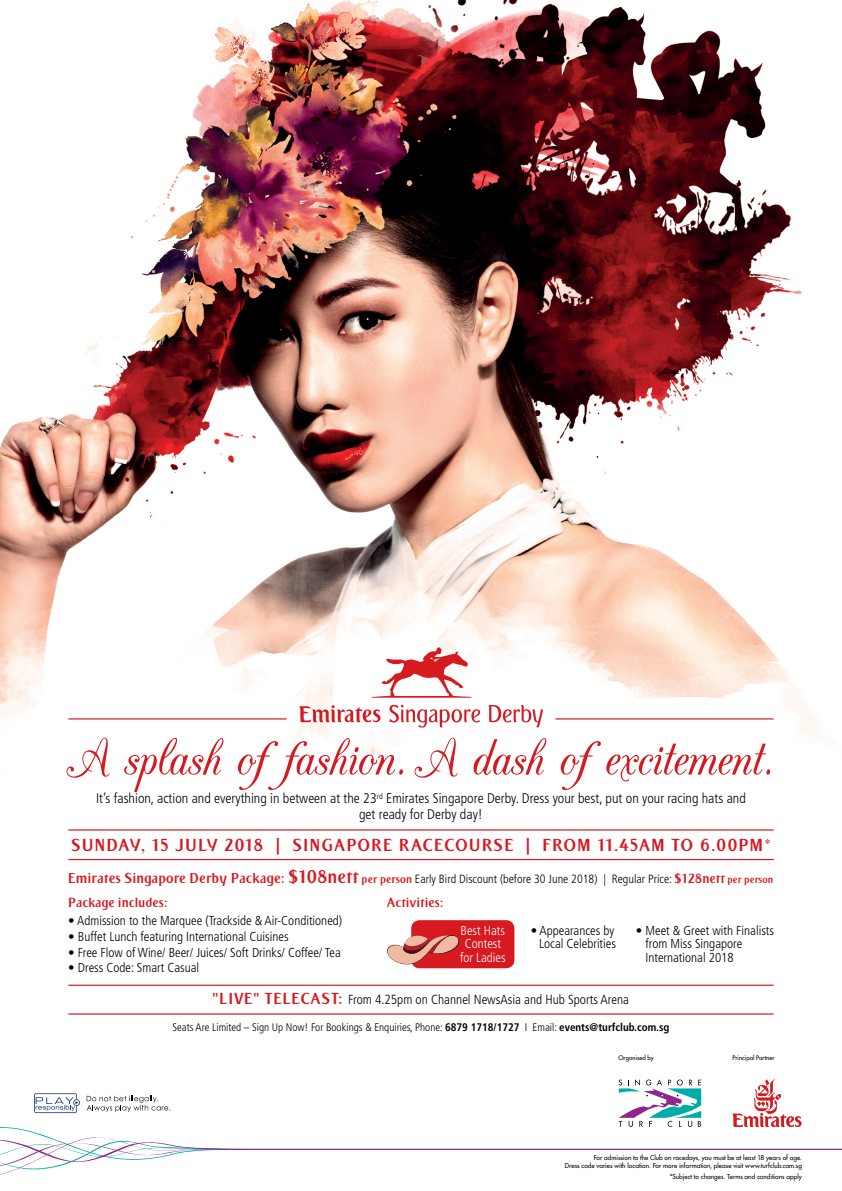
<style>
.page{position:relative;width:842px;height:1191px;background:#fff}
.page>*{position:absolute;margin:0;border:0;box-sizing:border-box;transform-origin:0 0}
.t1{font:62.4px "CAC Champagne";letter-spacing:-.01em;color:#d71920}
.t2{font:17px "EK03 Plain B02";letter-spacing:.055em;color:#d71920}
.t3{font:300 condensed 14px/15.6px "Frutiger";color:#000;text-align:center}
.t4{font:300 condensed 13.2px "Frutiger";color:#000}
.t5{font:300 condensed 13px/13.6px "Frutiger";color:#000;text-align:right}
.t6{font:13px "EK03 Plain B02";color:#d71920}
.t7{font:300 condensed 13px/13.6px "Frutiger";color:#fff;text-align:center}
.t8{font:300 condensed 12px "Frutiger";color:#000}
.t9{font:300 condensed 11px "Frutiger";color:#000}
.t10{font:6.5px/7.9px "Futura";color:#000;text-align:right}
.t11{font:6.1px "Futura";color:#000}
.s1{font-family:"EK03 Plain B02";font-weight:400;font-stretch:normal;font-size:14px;color:#d71920}
.s2{font-family:"EK03 Plain B02";font-weight:400;font-stretch:normal;font-size:18px;color:#d71920}
.s3{font-family:"EK03 Plain B02";font-weight:400;font-stretch:normal;font-size:11px;color:#d71920}
.s4{font-family:"EK03 Plain B02";font-weight:400;font-stretch:normal;font-size:13px;color:#d71920}
.s5{font-family:"EK03 Plain B02";font-weight:400;font-stretch:normal;font-size:10px;color:#d71920}
.s6{font-family:"EK03 Plain B02";font-weight:400;font-stretch:normal;font-size:15.6px;color:#d71920}
.s7{font-weight:700}
</style>
<div class="page">
<img style="left:0;top:0;width:829px;height:1015px">
<hr style="left:68px;top:829px;width:706px;height:1px;background:#d71920">
<hr style="left:68px;top:859px;width:706px;height:1px;background:#d71920">
<hr style="left:68px;top:984px;width:706px;height:1px;background:#d71920">
<hr style="left:68px;top:1013px;width:706px;height:1px;background:#d71920">
<svg style="left:0;top:1079px;width:842px;height:96px"></svg>
<svg style="left:371px;top:647px;width:101px;height:50px"></svg>
<svg style="left:299px;top:705px;width:81px;height:17px"></svg>
<svg style="left:389px;top:705px;width:91px;height:22px"></svg>
<svg style="left:488px;top:705px;width:55px;height:22px"></svg>
<hr style="left:555px;top:718px;width:219px;height:1px;background:#d71920">
<hr style="left:68px;top:718px;width:219px;height:1px;background:#d71920">
<div style="left:411px;top:920px;width:103px;height:48px;background:#d71920;border-radius:9px"></div>
<svg style="left:386px;top:935px;width:74px;height:30px"></svg>
<h1 class="t1" style="left:66px;top:726px;width:711px">A splash of fashion. A dash of excitement.</h1>
<p class="t3" style="left:96px;top:790px;width:651px">It’s fashion, action and everything in between at the 23<sup>rd</sup> Emirates Singapore Derby. Dress your best, put on your racing hats and get ready for Derby day!</p>
<h2 class="t2" style="left:71px;top:835px;width:702px">SUNDAY, 15 JULY 2018 | SINGAPORE RACECOURSE | FROM 11.45AM TO 6.00PM*</h2>
<p class="t8" style="left:68px;top:872px;width:706px"><span class="s1">Emirates Singapore Derby Package:</span> <span class="s2">$108nett</span> <span class="s3">per person</span> Early Bird Discount (before 30 June 2018) | Regular Price: <span class="s4">$128nett</span> <span class="s5">per person</span></p>
<p class="t6" style="left:68px;top:895px;width:101px">Package includes:</p>
<p class="t5" style="left:68px;top:914px;width:275px">• Admission to the Marquee (Trackside &amp; Air-Conditioned)</p>
<p class="t5" style="left:68px;top:930px;width:222px">• Buffet Lunch featuring International Cuisines</p>
<p class="t5" style="left:68px;top:945px;width:274px">• Free Flow of Wine/ Beer/ Juices/ Soft Drinks/ Coffee/ Tea</p>
<p class="t5" style="left:68px;top:961px;width:132px">• Dress Code: Smart Casual</p>
<p class="t6" style="left:387px;top:895px;width:58px">Activities:</p>
<p class="t7" style="left:460px;top:923px;width:47px">Best Hats<br>Contest for Ladies</p>
<p class="t5" style="left:531px;top:923px;width:87px">• Appearances by<br>Local Celebrities</p>
<p class="t5" style="left:645px;top:923px;width:130px;text-align:left;text-indent:-10px">• Meet &amp; Greet with Finalists from Miss Singapore<br>International 2018</p>
<p class="t4" style="left:212px;top:992px;width:418px"><span class="s6">“LIVE” TELECAST:</span> From 4.25pm on Channel NewsAsia and Hub Sports Arena</p>
<p class="t9" style="left:172px;top:1021px;width:499px">Seats Are Limited – Sign Up Now! For Bookings &amp; Enquiries, Phone: <span class="s7">6879 1718/1727</span> I Email: <span class="s7">events@turfclub.com.sg</span></p>
<p class="t11" style="left:618px;top:1054px;width:37px">Organised by</p>
<p class="t11" style="left:732px;top:1054px;width:44px">Principal Partner</p>
<p class="t10" style="left:565px;top:1153px;width:239px">For admission to the Club on racedays, you must be at least 18 years of age.<br>Dress code varies with location. For more information, please visit www.turfclub.com.sg</p>
<p class="t10" style="left:670px;top:1172px;width:134px">*Subject to changes. Terms and conditions apply</p>
</div>
